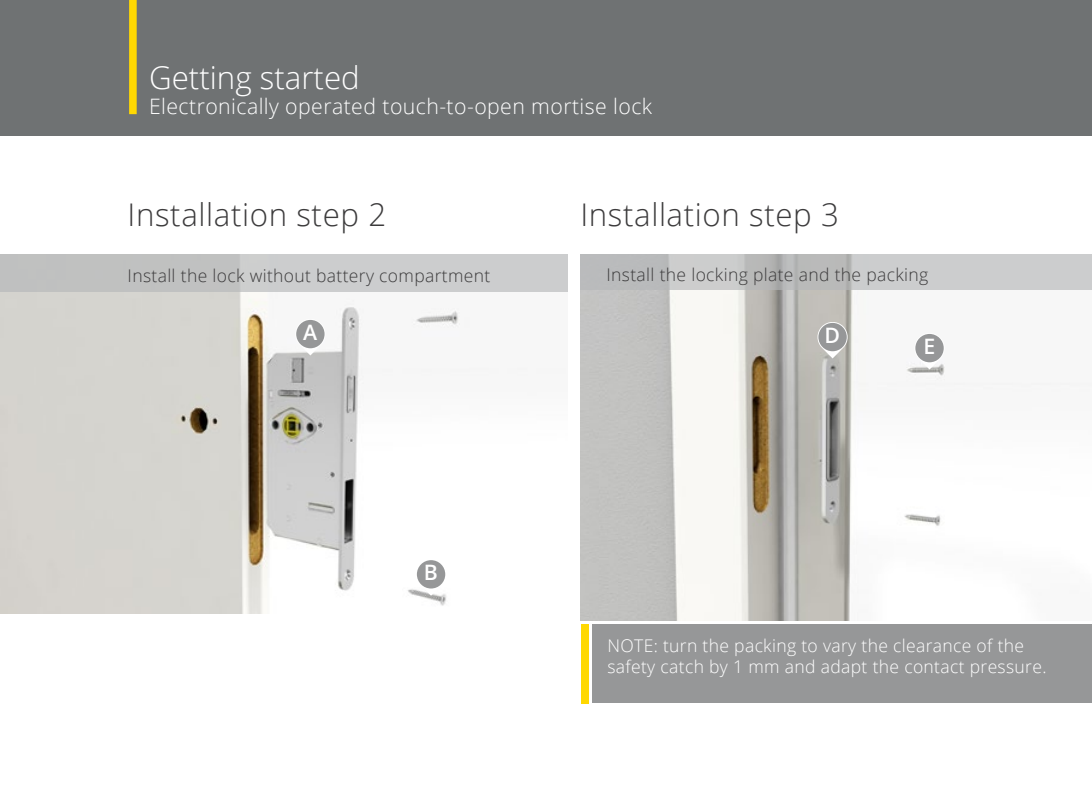
<style>
.page{position:relative;width:1092px;height:787px;background:#fff}
.page>*{position:absolute;margin:0;border:0;box-sizing:border-box;transform-origin:0 0}
.t1{font:300 31.25px "Open Sans";letter-spacing:.02em;color:#3c3b3c}
.t2{font:300 31.25px "Open Sans";color:#fff}
.t3{font:300 21.25px "Open Sans";letter-spacing:.02em;color:#fff}
.t4{font:600 21.25px "Open Sans";color:#fff}
.t5{font:300 17.5px/21px "Open Sans";letter-spacing:.02em;color:#fff}
.t6{font:300 17.5px "Open Sans";letter-spacing:.02em;color:#3c3b3c}
</style>
<div class="page">
<img style="left:0;top:292px;width:460px;height:321px">
<div style="left:0;top:0;width:1091px;height:135px;background:#6f7273"></div>
<div style="left:129px;top:0;width:8px;height:114px;background:#ffd801"></div>
<div style="left:0;top:254px;width:567px;height:38px;background:linear-gradient(to right,#bebfbe,#d0d1d2)"></div>
<svg style="left:294px;top:317px;width:33px;height:38px"></svg>
<div style="left:296px;top:320px;width:28px;height:28px;background:#969798;border-radius:50%"></div>
<svg style="left:414px;top:557px;width:33px;height:38px"></svg>
<div style="left:417px;top:560px;width:28px;height:28px;background:#969798;border-radius:50%"></div>
<img style="left:580px;top:290px;width:490px;height:330px">
<svg style="left:580px;top:254px;width:511px;height:36px;background:#c4c5c5"></svg>
<div style="left:592px;top:624px;width:499px;height:79px;background:#969798"></div>
<div style="left:581px;top:624px;width:7px;height:79px;background:#ffd801"></div>
<svg style="left:816px;top:320px;width:33px;height:38px"></svg>
<div style="left:818px;top:323px;width:28px;height:28px;background:#969798;border-radius:50%"></div>
<svg style="left:912px;top:331px;width:34px;height:38px"></svg>
<div style="left:915px;top:334px;width:28px;height:28px;background:#969798;border-radius:50%"></div>
<h1 class="t2" style="left:149px;top:56px;width:212px">Getting started</h1>
<p class="t3" style="left:149px;top:92px;width:504px">Electronically operated touch-to-open mortise lock</p>
<h1 class="t1" style="left:128px;top:193px;width:260px">Installation step 2</h1>
<h1 class="t1" style="left:580px;top:193px;width:260px">Installation step 3</h1>
<p class="t6" style="left:128px;top:264px;width:364px">Install the lock without battery compartment</p>
<p class="t4" style="left:303px;top:318px;width:16px">A</p>
<p class="t6" style="left:606px;top:263px;width:323px">Install the locking plate and the packing</p>
<p class="t4" style="left:824px;top:321px;width:17px">D</p>
<p class="t4" style="left:923px;top:332px;width:13px">E</p>
<p class="t4" style="left:424px;top:558px;width:16px">B</p>
<p class="t5" style="left:607px;top:634px;width:440px">NOTE: turn the packing to vary the clearance of the safety catch by 1 mm and adapt the contact pressure.</p>
</div>
